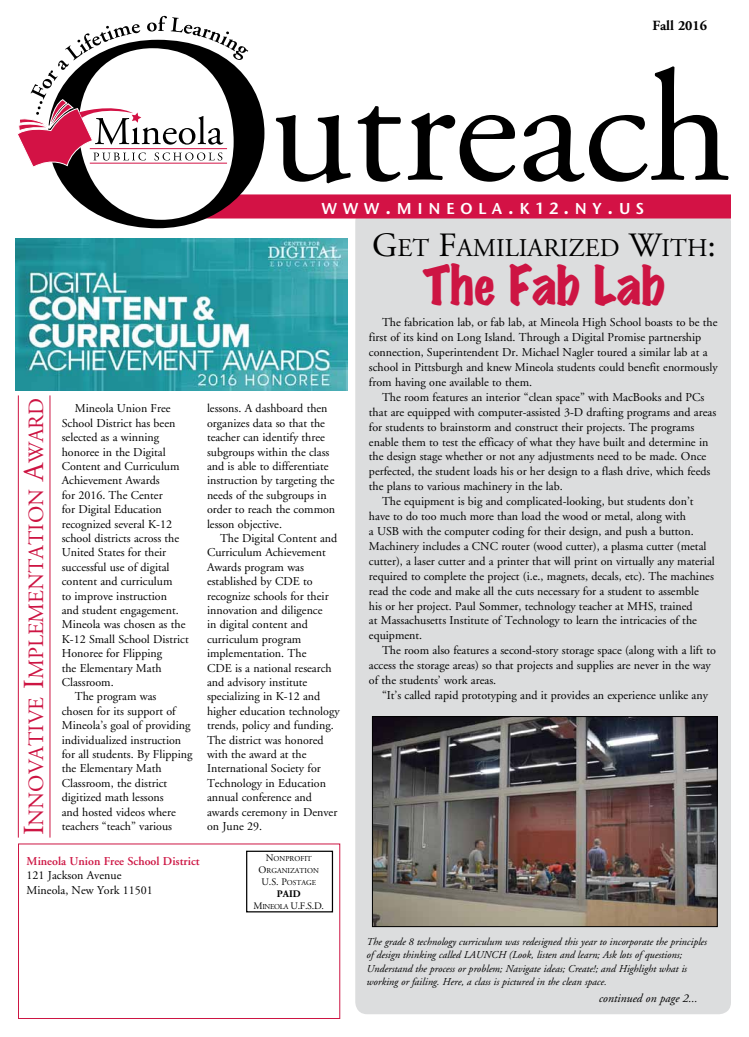
<style>
.page{position:relative;width:749px;height:1037px;background:#fff}
.page>*{position:absolute;margin:0;border:0;box-sizing:border-box;transform-origin:0 0}
.t1{font:expanded 48px "Marker Felt";color:#cd1543}
.t2{font:25.5px "Adobe Garamond";color:#000}
.t3{font:21.8px "Adobe Garamond";color:#cd1543}
.t4{font:16.5px "Stone Sans Itc T Semi";letter-spacing:.335em;color:#fff}
.t5{font:700 14px "Adobe Garamond";color:#000}
.t6{font:12px/14.4px "Adobe Garamond";color:#000}
.t7{font:600 12px "Adobe Garamond";color:#cd1543}
.t8{font:italic 12px "Adobe Garamond";color:#000}
.t9{font:italic 10.5px/13.5px "Adobe Garamond";color:#000}
.t10{font:10px/12px "Adobe Garamond";color:#000;text-align:center}
.t11{font:7.5px/12px "Adobe Garamond";color:#000;text-align:center}
.s1{font-size:22px}
.s2{font-size:17px}
.s3{font-size:29px}
.s4{font-size:10px}
.s5{font-weight:700}
.s6{font-size:7.5px}
.s7{font-size:34px}
</style>
<div class="page">
<div style="left:355px;top:210px;width:376px;height:804px;background:#dcddde;border-radius:12px"></div>
<div style="left:18px;top:843px;width:322px;height:176px;background:#fff;border:1px solid #cd1543"></div>
<div style="left:246px;top:851px;width:87px;height:61px;border:1px solid #000"></div>
<div style="left:264px;top:194px;width:467px;height:24px;background:#d31245"></div>
<svg style="left:275px;top:115px;width:76px;height:68px"></svg>
<svg style="left:357px;top:106px;width:44px;height:76px"></svg>
<svg style="left:407px;top:113px;width:108px;height:69px"></svg>
<svg style="left:523px;top:66px;width:206px;height:116px"></svg>
<svg style="left:54px;top:50px;width:210px;height:178px"></svg>
<svg style="left:17px;top:16px;width:231px;height:153px"></svg>
<img style="left:16px;top:239px;width:331px;height:152px">
<img style="left:374px;top:718px;width:342px;height:207px">
<div style="left:372px;top:716px;width:346px;height:211px;border:1px solid #000"></div>
<hr style="left:49px;top:395px;width:1px;height:442px;background:#cd1543">
<hr style="left:18px;top:395px;width:1px;height:442px;background:#cd1543">
<p class="t5" style="left:652px;top:18px;width:56px">Fall 2016</p>
<h3 class="t4" style="left:321px;top:198px;width:324px">WWW<span class="s1">.</span>MINEOLA<span class="s1">.</span>K<span class="s2">12</span><span class="s1">.</span>NY<span class="s1">.</span>US</h3>
<h3 class="t3" style="left:25px;top:835px;width:437px;rotate:-90deg"><span class="s3">I</span>NNOVATIVE <span class="s3">I</span>MPLEMENTATION <span class="s3">A</span>WARD</h3>
<p class="t6" style="left:75px;top:402px;width:97px">Mineola Union Free</p>
<p class="t6" style="left:62px;top:416px;width:115px">School District has been</p>
<p class="t6" style="left:62px;top:430px;width:99px">selected as a winning</p>
<p class="t6" style="left:62px;top:445px;width:105px">honoree in the Digital</p>
<p class="t6" style="left:62px;top:459px;width:119px">Content and Curriculum</p>
<p class="t6" style="left:62px;top:474px;width:99px">Achievement Awards</p>
<p class="t6" style="left:62px;top:488px;width:102px">for 2016. The Center</p>
<p class="t6" style="left:62px;top:502px;width:102px">for Digital Education</p>
<p class="t6" style="left:62px;top:517px;width:112px">recognized several K-12</p>
<p class="t6" style="left:62px;top:531px;width:119px">school districts across the</p>
<p class="t6" style="left:62px;top:546px;width:106px">United States for their</p>
<p class="t6" style="left:62px;top:560px;width:109px">successful use of digital</p>
<p class="t6" style="left:62px;top:574px;width:112px">content and curriculum</p>
<p class="t6" style="left:62px;top:589px;width:107px">to improve instruction</p>
<p class="t6" style="left:62px;top:603px;width:118px">and student engagement.</p>
<p class="t6" style="left:62px;top:618px;width:125px">Mineola was chosen as the</p>
<p class="t6" style="left:62px;top:632px;width:128px">K-12 Small School District</p>
<p class="t6" style="left:62px;top:646px;width:102px">Honoree for Flipping</p>
<p class="t6" style="left:62px;top:661px;width:101px">the Elementary Math</p>
<p class="t6" style="left:62px;top:675px;width:54px">Classroom.</p>
<p class="t6" style="left:75px;top:690px;width:83px">The program was</p>
<p class="t6" style="left:62px;top:704px;width:115px">chosen for its support of</p>
<p class="t6" style="left:62px;top:718px;width:130px">Mineola’s goal of providing</p>
<p class="t6" style="left:62px;top:733px;width:121px">individualized instruction</p>
<p class="t6" style="left:62px;top:747px;width:132px">for all students. By Flipping</p>
<p class="t6" style="left:62px;top:762px;width:101px">the Elementary Math</p>
<p class="t6" style="left:62px;top:776px;width:107px">Classroom, the district</p>
<p class="t6" style="left:62px;top:790px;width:104px">digitized math lessons</p>
<p class="t6" style="left:62px;top:805px;width:116px">and hosted videos where</p>
<p class="t6" style="left:62px;top:819px;width:112px">teachers “teach” various</p>
<p class="t6" style="left:207px;top:402px;width:130px">lessons. A dashboard then organizes data so that the teacher can identify three subgroups within the class and is able to differentiate instruction by targeting the needs of the subgroups in order to reach the common lesson objective.</p>
<p class="t6" style="left:207px;top:531px;width:134px;text-indent:13px">The Digital Content and<br>Curriculum Achievement<br>Awards program was established by CDE to recognize schools for their innovation and diligence<br>in digital content and curriculum program implementation. The<br>CDE is a national research and advisory institute specializing in K-12 and higher education technology trends, policy and funding.<br>The district was honored with the award at the<br>International Society for<br>Technology in Education annual conference and awards ceremony in Denver on June 29.</p>
<p class="t7" style="left:27px;top:855px;width:174px">Mineola Union Free School District</p>
<p class="t6" style="left:27px;top:869px;width:128px">121 Jackson Avenue<br>Mineola, New York 11501</p>
<p class="t11" style="left:259px;top:853px;width:61px"><span class="s4">N</span>ONPROFIT<br><span class="s4">O</span>RGANIZATION<br><span class="s4">U.S. P</span>OSTAGE</p>
<p class="t10" style="left:253px;top:888px;width:72px"><span class="s5">PAID<br></span>M<span class="s6">INEOLA</span> U.F.S.D.</p>
<h2 class="t2" style="left:372px;top:234px;width:345px"><span class="s7">G</span>ET <span class="s7">F</span>AMILIARIZED <span class="s7">W</span>ITH<span class="s7">:</span></h2>
<h1 class="t1" style="left:423px;top:260px;width:244px">The Fab Lab</h1>
<p class="t6" style="left:369px;top:315px;width:350px;line-height:14.9px;text-indent:13px">The fabrication lab, or fab lab, at Mineola High School boasts to be the first of its kind on Long Island. Through a Digital Promise partnership connection, Superintendent Dr. Michael Nagler toured a similar lab at a school in Pittsburgh and knew Mineola students could benefit enormously from having one available to them.</p>
<p class="t6" style="left:382px;top:390px;width:324px">The room features an interior “clean space” with MacBooks and PCs</p>
<p class="t6" style="left:369px;top:405px;width:349px">that are equipped with computer-assisted 3-D drafting programs and areas</p>
<p class="t6" style="left:369px;top:420px;width:327px">for students to brainstorm and construct their projects. The programs</p>
<p class="t6" style="left:369px;top:435px;width:341px">enable them to test the efficacy of what they have built and determine in</p>
<p class="t6" style="left:369px;top:450px;width:339px">the design stage whether or not any adjustments need to be made. Once</p>
<p class="t6" style="left:369px;top:465px;width:343px">perfected, the student loads his or her design to a flash drive, which feeds</p>
<p class="t6" style="left:369px;top:479px;width:195px">the plans to various machinery in the lab.</p>
<p class="t6" style="left:382px;top:494px;width:313px">The equipment is big and complicated-looking, but students don’t</p>
<p class="t6" style="left:369px;top:509px;width:318px">have to do too much more than load the wood or metal, along with</p>
<p class="t6" style="left:369px;top:524px;width:326px">a USB with the computer coding for their design, and push a button.</p>
<p class="t6" style="left:369px;top:539px;width:339px">Machinery includes a CNC router (wood cutter), a plasma cutter (metal</p>
<p class="t6" style="left:369px;top:554px;width:347px">cutter), a laser cutter and a printer that will print on virtually any material</p>
<p class="t6" style="left:369px;top:569px;width:346px">required to complete the project (i.e., magnets, decals, etc). The machines</p>
<p class="t6" style="left:369px;top:584px;width:331px">read the code and make all the cuts necessary for a student to assemble</p>
<p class="t6" style="left:369px;top:599px;width:325px">his or her project. Paul Sommer, technology teacher at MHS, trained</p>
<p class="t6" style="left:369px;top:614px;width:329px">at Massachusetts Institute of Technology to learn the intricacies of the</p>
<p class="t6" style="left:369px;top:629px;width:55px">equipment.</p>
<p class="t6" style="left:382px;top:643px;width:335px">The room also features a second-story storage space (along with a lift to</p>
<p class="t6" style="left:369px;top:658px;width:343px">access the storage areas) so that projects and supplies are never in the way</p>
<p class="t6" style="left:369px;top:673px;width:129px">of the students’ work areas.</p>
<p class="t6" style="left:382px;top:688px;width:327px">“It’s called rapid prototyping and it provides an experience unlike any</p>
<p class="t9" style="left:366px;top:935px;width:342px">The grade 8 technology curriculum was redesigned this year to incorporate the principles of design thinking called LAUNCH (Look, listen and learn; Ask lots of questions; Understand the process or problem; Navigate ideas; Create!; and Highlight what is working or failing. Here, a class is pictured in the clean space.</p>
<p class="t8" style="left:598px;top:992px;width:100px">continued on page 2...</p>
</div>
